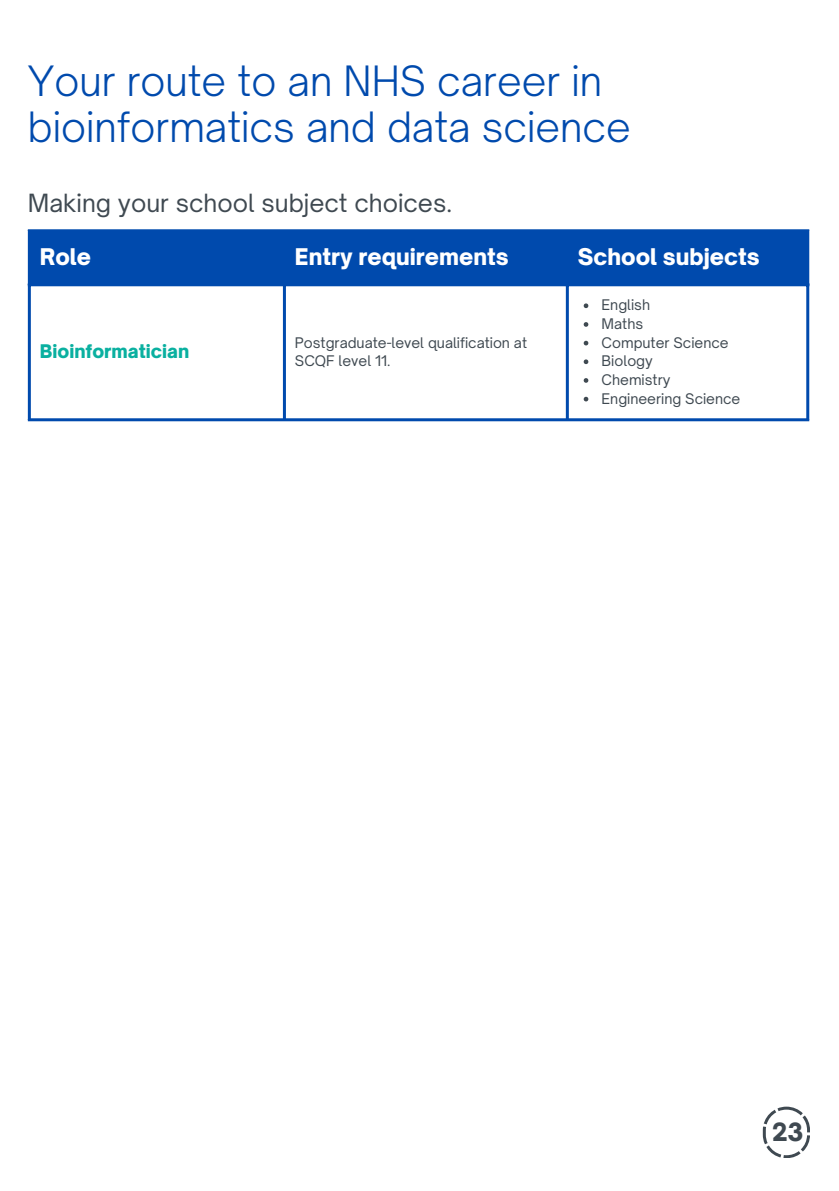
<style>
.page{position:relative;width:839px;height:1191px;background:#fff}
.page>*{position:absolute;margin:0;border:0;box-sizing:border-box;transform-origin:0 0}
.t1{font:300 40px/46.4px "Open Sauce One";color:#004aad}
.t2{font:24px "Open Sauce One";color:#3f4951}
.t3{font:900 24px "Open Sauce One";color:#3f4951}
.t4{font:900 22px "Open Sauce One";color:#fff}
.t5{font:900 18px "Open Sauce One";color:#0ab0a0}
.t6{font:14px/18.6px "Open Sauce One";color:#3f4951}
</style>
<div class="page">
<div style="left:31px;top:232px;width:775px;height:51px;background:#004aad"></div>
<svg style="left:583px;top:303px;width:5px;height:5px"></svg>
<svg style="left:583px;top:322px;width:5px;height:5px"></svg>
<svg style="left:583px;top:341px;width:5px;height:4px"></svg>
<svg style="left:583px;top:359px;width:5px;height:5px"></svg>
<svg style="left:583px;top:378px;width:5px;height:5px"></svg>
<svg style="left:583px;top:397px;width:5px;height:4px"></svg>
<hr style="left:28px;top:232px;width:3px;height:186px;background:#004aad">
<hr style="left:283px;top:232px;width:3px;height:186px;background:#004aad">
<hr style="left:566px;top:232px;width:3px;height:186px;background:#004aad">
<hr style="left:806px;top:232px;width:3px;height:186px;background:#004aad">
<hr style="left:28px;top:229px;width:781px;height:3px;background:#004aad">
<hr style="left:28px;top:283px;width:781px;height:3px;background:#004aad">
<hr style="left:28px;top:418px;width:781px;height:3px;background:#004aad">
<svg style="left:762px;top:1107px;width:47px;height:51px"></svg>
<h1 class="t1" style="left:28px;top:57px;width:604px">Your route to an NHS career in bioinformatics and data science</h1>
<h2 class="t2" style="left:28px;top:188px;width:426px">Making your school subject choices.</h2>
<h3 class="t4" style="left:40px;top:243px;width:53px">Role</h3>
<h3 class="t4" style="left:295px;top:243px;width:215px">Entry requirements</h3>
<h3 class="t4" style="left:578px;top:243px;width:183px">School subjects</h3>
<p class="t5" style="left:40px;top:340px;width:151px">Bioinformatician</p>
<p class="t6" style="left:295px;top:333px;width:234px">Postgraduate-level qualification at<br>SCQF level 11.</p>
<p class="t6" style="left:601px;top:296px;width:140px">English<br>Maths<br>Computer Science<br>Biology<br>Chemistry<br>Engineering Science</p>
<h2 class="t3" style="left:772px;top:1117px;width:33px">23</h2>
</div>
